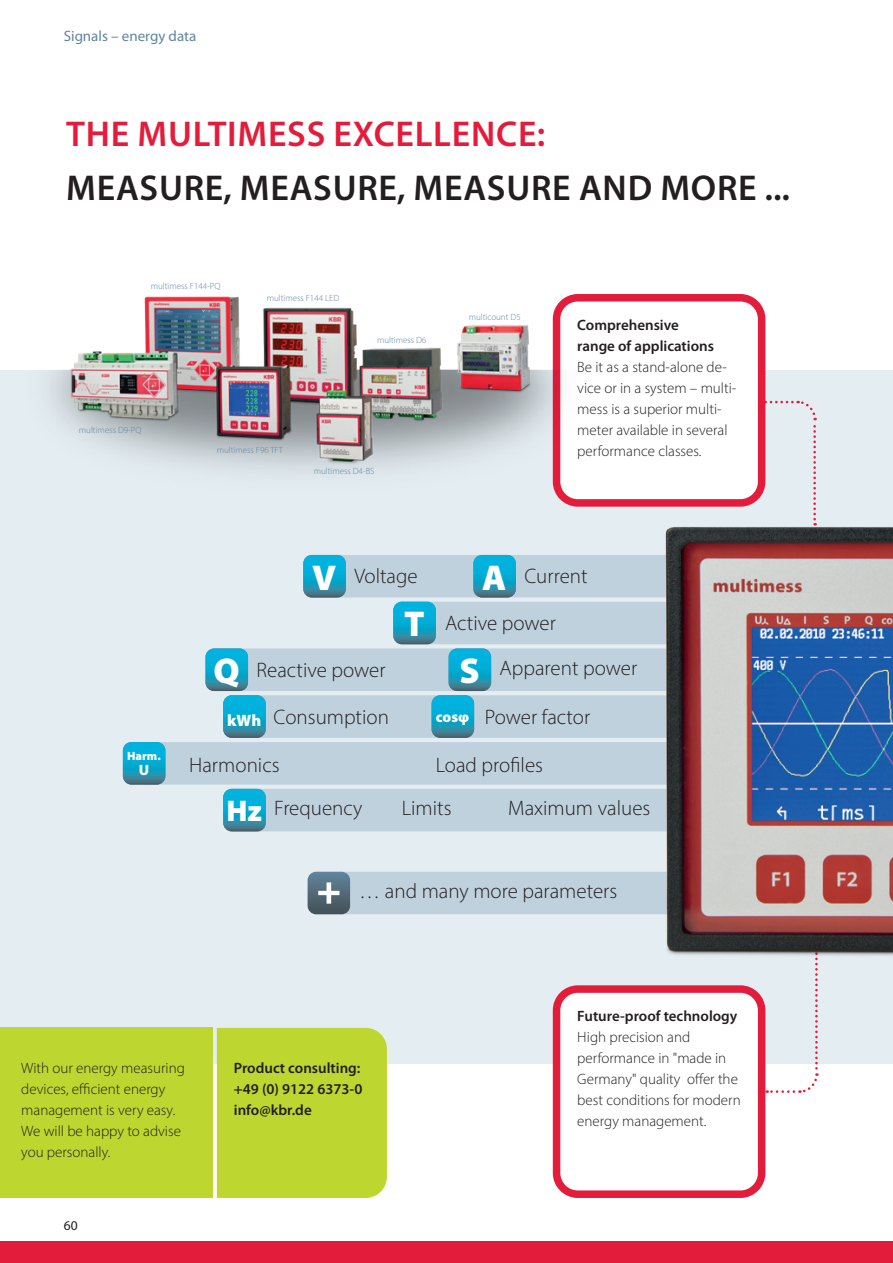
<style>
.page{position:relative;width:893px;height:1263px;background:#fff}
.page>*{position:absolute;margin:0;border:0;box-sizing:border-box;transform-origin:0 0}
.Headline{font:600 36px/54px "Myriad Pro";letter-spacing:.02em;color:#231f20}
.Headline-2{font:900 36px "Myriad Pro";color:#fff}
.Headline-3{font:900 30px "Myriad Pro";color:#fff}
.Headline-4{font:300 21px "Myriad Pro";color:#231f20}
.Headline-5{font:900 16.5px "Myriad Pro";color:#fff}
.Headline-6{font:300 15px/21px "Myriad Pro";color:#231f20}
.Headline-7{font:600 15px/21px "Myriad Pro";color:#231f20}
.Seitenkopf{font:15px "Myriad Pro";color:#6085a0}
.Headline-8{font:900 15px "Myriad Pro";color:#fff}
.t1{font:13.5px "Myriad Pro";color:#231f20}
.Headline-9{font:900 12px "Myriad Pro";color:#fff}
.Headline-10{font:300 9px "Myriad Pro";color:#6085a0}
.s1{color:#e41c3b}
</style>
<div class="page">
<div style="left:0;top:1242px;width:893px;height:21px;background:#e41c3b"></div>
<div style="left:0;top:370px;width:893px;height:693px;background:#e4edf2"></div>
<div style="left:303px;top:555px;width:388px;height:42px;background:#c0d1de;border-radius:9px"></div>
<div style="left:208px;top:648px;width:483px;height:43px;background:#c0d1de;border-radius:9px"></div>
<div style="left:393px;top:602px;width:299px;height:42px;background:#c0d1de;border-radius:9px"></div>
<div style="left:138px;top:742px;width:553px;height:42px;background:#c0d1de;border-radius:9px"></div>
<div style="left:308px;top:872px;width:383px;height:42px;background:#c0d1de;border-radius:9px"></div>
<svg style="left:755px;top:399px;width:62px;height:112px"></svg>
<div style="left:0;top:1028px;width:213px;height:170px;background:#bed630"></div>
<div style="left:217px;top:1028px;width:170px;height:170px;background:#bed630"></div>
<svg style="left:767px;top:985px;width:52px;height:108px"></svg>
<div style="left:223px;top:695px;width:468px;height:43px;background:#c0d1de;border-radius:9px"></div>
<div style="left:223px;top:789px;width:468px;height:42px;background:#c0d1de;border-radius:9px"></div>
<div style="left:557px;top:989px;width:205px;height:205px;background:#fff;border-radius:21px"></div>
<div style="left:553px;top:985px;width:212px;height:213px;border:8px solid #e41c3b;border-radius:21px"></div>
<svg style="left:303px;top:555px;width:43px;height:42px"></svg>
<svg style="left:206px;top:648px;width:60px;height:90px"></svg>
<svg style="left:393px;top:555px;width:123px;height:183px"></svg>
<svg style="left:123px;top:742px;width:42px;height:42px"></svg>
<svg style="left:223px;top:789px;width:43px;height:42px"></svg>
<div style="left:557px;top:298px;width:205px;height:205px;background:#fff;border-radius:21px"></div>
<div style="left:553px;top:294px;width:212px;height:213px;border:8px solid #e41c3b;border-radius:21px"></div>
<svg style="left:308px;top:872px;width:42px;height:42px"></svg>
<img style="left:49px;top:294px;width:551px;height:212px">
<img style="left:628px;top:512px;width:265px;height:473px">
<p class="Seitenkopf" style="left:64px;top:27px;width:134px">Signals – energy data</p>
<p class="Headline" style="left:66px;top:106px;width:725px"><span class="s1">THE MULTIMESS EXCELLENCE:<br></span>MEASURE, MEASURE, MEASURE AND MORE ...</p>
<p class="Headline-10" style="left:151px;top:281px;width:71px">multimess F144-PQ</p>
<p class="Headline-10" style="left:267px;top:293px;width:74px">multimess F144 LED</p>
<p class="Headline-10" style="left:377px;top:335px;width:51px">multimess D6</p>
<p class="Headline-10" style="left:79px;top:425px;width:64px">multimess D9-PQ</p>
<p class="Headline-10" style="left:217px;top:444px;width:68px">multimess F96 TFT</p>
<p class="Headline-10" style="left:314px;top:466px;width:62px">multimess D4-BS</p>
<p class="Headline-10" style="left:469px;top:311px;width:54px">multicount D5</p>
<p class="Headline-7" style="left:577px;top:314px;width:138px">Comprehensive range of applications</p>
<p class="Headline-6" style="left:577px;top:356px;width:161px">Be it as a stand-alone de&shy;vice or in a system – multi&shy;mess is a superior multi&shy;meter available in several performance classes.</p>
<p class="Headline-2" style="left:312px;top:553px;width:26px">V</p>
<p class="Headline-4" style="left:354px;top:564px;width:65px">Voltage</p>
<p class="Headline-2" style="left:404px;top:600px;width:22px">T</p>
<p class="Headline-2" style="left:482px;top:553px;width:26px">A</p>
<p class="Headline-4" style="left:524px;top:564px;width:65px">Current</p>
<p class="Headline-4" style="left:445px;top:611px;width:112px">Active power</p>
<p class="Headline-9" style="left:127px;top:748px;width:35px">Harm.</p>
<p class="Headline-8" style="left:139px;top:760px;width:12px">U</p>
<p class="Headline-2" style="left:213px;top:647px;width:28px">Q</p>
<p class="Headline-2" style="left:459px;top:647px;width:22px">S</p>
<p class="Headline-5" style="left:227px;top:709px;width:36px">kWh</p>
<p class="Headline-8" style="left:436px;top:707px;width:35px">cosφ</p>
<p class="Headline-4" style="left:500px;top:655px;width:139px">Apparent power</p>
<p class="Headline-4" style="left:257px;top:657px;width:131px">Reactive power</p>
<p class="Headline-4" style="left:485px;top:704px;width:107px">Power factor</p>
<p class="Headline-4" style="left:274px;top:704px;width:117px">Consumption</p>
<p class="Headline-4" style="left:189px;top:752px;width:92px">Harmonics</p>
<p class="Headline-4" style="left:436px;top:752px;width:109px">Load profiles</p>
<p class="Headline-4" style="left:274px;top:795px;width:90px">Frequency</p>
<p class="Headline-4" style="left:402px;top:795px;width:51px">Limits</p>
<p class="Headline-4" style="left:508px;top:795px;width:144px">Maximum values</p>
<p class="Headline-3" style="left:226px;top:791px;width:37px">Hz</p>
<p class="Headline-4" style="left:359px;top:878px;width:259px">… and many more parameters</p>
<p class="Headline-6" style="left:21px;top:1057px;width:165px">With our energy measuring devices, efficient energy management is very easy.<br>We will be happy to advise you personally.</p>
<p class="Headline-7" style="left:234px;top:1057px;width:130px">Product consulting: +49 (0) 9122 6373-0</p>
<p class="Headline-7" style="left:234px;top:1099px;width:79px">info@kbr.de</p>
<p class="t1" style="left:64px;top:1217px;width:15px">60</p>
<p class="Headline-7" style="left:577px;top:1005px;width:162px">Future-proof technology</p>
<p class="Headline-6" style="left:577px;top:1026px;width:165px">High precision and performance in "made in<br>Germany" quality offer the best conditions for modern energy management.</p>
</div>
